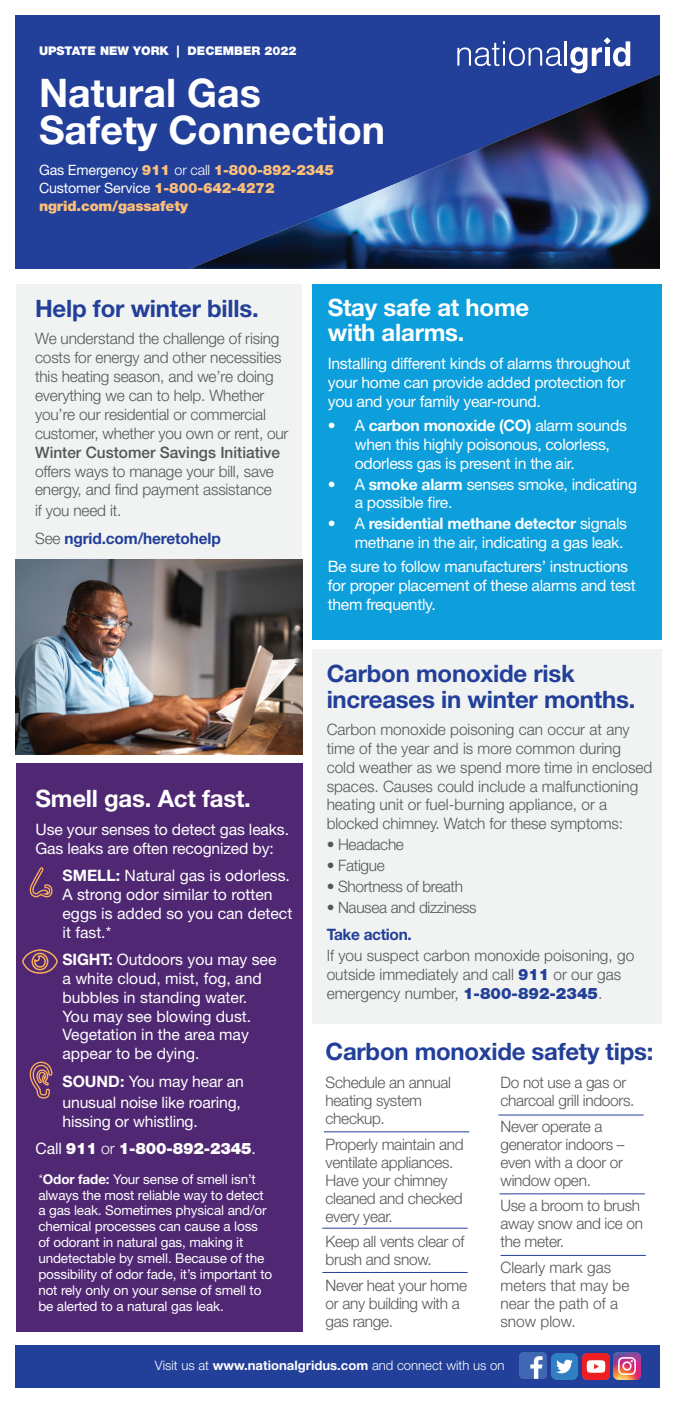
<style>
.page{position:relative;width:675px;height:1404px;background:#fff}
.page>*{position:absolute;margin:0;border:0;box-sizing:border-box;transform-origin:0 0}
.t1{font:700 39.45px/36.6px "Helvetica Neue LT Std";color:#fff}
.t2{font:700 24px/25.5px "Helvetica Neue LT Std";letter-spacing:-.01em;color:#223f99}
.t3{font:700 24px/25.5px "Helvetica Neue LT Std";letter-spacing:-.01em;color:#fff}
.t4{font:300 15.75px/18px "Helvetica Neue LT Std";letter-spacing:-.01em;color:#54565a}
.t5{font:15.75px/18.8px "Helvetica Neue LT Std";letter-spacing:-.02em;color:#fff}
.t6{font:15.75px/18.8px "Helvetica Neue LT Std";color:#fff}
.t7{font:700 15.75px/27.8px "Helvetica Neue LT Std";letter-spacing:-.01em;color:#223f99}
.t8{font:500 15.75px "Helvetica Neue LT Std";color:#54565a}
.t9{font:900 14.25px/18px "Helvetica Neue LT Std";letter-spacing:-.01em;color:#fcbf79}
.t10{font:13.5px/15.9px "Helvetica Neue LT Std";letter-spacing:-.01em;color:#fff}
.t11{font:300 13.2px "Helvetica Neue LT Std";color:#fff}
.t12{font:900 12px "Helvetica Neue LT Std";color:#fff}
.s1{font-weight:400;color:#fff}
.s2{font-weight:300;color:#fff}
.s3{font-weight:300;color:#54565a}
.s4{font-weight:700}
.s5{font-weight:900}
.s6{font-weight:300}
.s7{font-weight:900;color:#223f99}
</style>
<div class="page">
<div style="left:16px;top:15px;width:644px;height:254px;background:#223f99"></div>
<img style="left:190px;top:74px;width:470px;height:195px">
<div style="left:15px;top:1345px;width:645px;height:43px;background:#223f99"></div>
<img style="left:520px;top:1353px;width:26px;height:26px">
<img style="left:614px;top:1353px;width:26px;height:26px">
<img style="left:551px;top:1353px;width:27px;height:27px">
<img style="left:583px;top:1353px;width:26px;height:27px">
<svg style="left:457px;top:41px;width:105px;height:25px"></svg>
<hr style="left:565px;top:41px;width:2px;height:25px;background:#fff">
<svg style="left:570px;top:37px;width:60px;height:36px"></svg>
<div style="left:16px;top:284px;width:286px;height:467px;background:#f1f3f2"></div>
<div style="left:313px;top:284px;width:349px;height:355px;background:#0c9fdc"></div>
<div style="left:313px;top:649px;width:349px;height:375px;background:#f1f3f2"></div>
<div style="left:16px;top:764px;width:287px;height:568px;background:#4f2773"></div>
<svg style="left:22px;top:949px;width:36px;height:25px"></svg>
<svg style="left:29px;top:1061px;width:24px;height:38px"></svg>
<svg style="left:29px;top:867px;width:24px;height:31px"></svg>
<hr style="left:324px;top:1132px;width:145px;height:1px;background:#223f99">
<hr style="left:322px;top:1228px;width:146px;height:1px;background:#223f99">
<hr style="left:322px;top:1272px;width:146px;height:1px;background:#223f99">
<hr style="left:498px;top:1115px;width:146px;height:1px;background:#223f99">
<hr style="left:500px;top:1194px;width:145px;height:1px;background:#223f99">
<hr style="left:501px;top:1255px;width:145px;height:1px;background:#223f99">
<img style="left:16px;top:559px;width:287px;height:195px">
<p class="t12" style="left:39px;top:44px;width:259px">UPSTATE NEW YORK | DECEMBER 2022</p>
<h1 class="t1" style="left:39px;top:74px;width:348px">Natural Gas<br>Safety Connection</h1>
<p class="t9" style="left:39px;top:161px;width:297px"><span class="s1">Gas Emergency</span> 911 <span class="s2">or call</span> 1-800-892-2345<br><span class="s1">Customer Service</span> 1-800-642-4272 ngrid.com/gassafety</p>
<h2 class="t2" style="left:35px;top:295px;width:225px">Help for winter bills.</h2>
<p class="t4" style="left:35px;top:329px;width:255px;line-height:18.9px">We understand the challenge of rising costs for energy and other necessities this heating season, and we’re doing everything we can to help. Whether you’re our residential or commercial customer, whether you own or rent, our</p>
<p class="t8" style="left:35px;top:443px;width:247px">Winter Customer Savings Initiative</p>
<p class="t4" style="left:35px;top:461px;width:240px;line-height:18.9px">offers ways to manage your bill, save energy, and find payment assistance</p>
<p class="t7" style="left:35px;top:497px;width:187px"><span class="s3">if you need it.<br>See</span> ngrid.com/heretohelp</p>
<h2 class="t3" style="left:36px;top:785px;width:217px">Smell gas. Act fast.</h2>
<p class="t5" style="left:36px;top:820px;width:255px">Use your senses to detect gas leaks.<br>Gas leaks are often recognized by:</p>
<p class="t6" style="left:63px;top:866px;width:231px"><span class="s4">SMELL:</span> Natural gas is odorless.<br>A strong odor similar to rotten eggs is added so you can detect it fast.*</p>
<p class="t6" style="left:63px;top:950px;width:215px"><span class="s4">SIGHT:</span> Outdoors you may see a white cloud, mist, fog, and bubbles in standing water.<br>You may see blowing dust.<br>Vegetation in the area may appear to be dying.</p>
<p class="t5" style="left:63px;top:1071px;width:183px;line-height:21px"><span class="s4">SOUND:</span> You may hear an unusual noise like roaring,</p>
<p class="t5" style="left:36px;top:1107px;width:222px;line-height:27.8px;text-indent:27px">hissing or whistling.<br>Call <span class="s5">911</span> <span class="s6">or</span> <span class="s5">1-800-892-2345</span>.</p>
<p class="t10" style="left:38px;top:1171px;width:235px"><span class="s6">*</span><span class="s4">Odor fade:</span> Your sense of smell isn’t always the most reliable way to detect a gas leak. Sometimes physical and/or chemical processes can cause a loss of odorant in natural gas, making it undetectable by smell. Because of the possibility of odor fade, it’s important to not rely only on your sense of smell to be alerted to a natural gas leak.</p>
<h2 class="t3" style="left:328px;top:294px;width:203px">Stay safe at home with alarms.</h2>
<p class="t5" style="left:328px;top:354px;width:304px">Installing different kinds of alarms throughout your home can provide added protection for you and your family year-round.</p>
<p class="t5" style="left:355px;top:416px;width:274px;text-indent:-27px">• A <span class="s4">carbon monoxide (CO)</span> alarm sounds when this highly poisonous, colorless, odorless gas is present in the air.</p>
<p class="t5" style="left:355px;top:474px;width:284px;text-indent:-27px">• A <span class="s4">smoke alarm</span> senses smoke, indicating a possible fire.</p>
<p class="t5" style="left:328px;top:514px;width:301px;text-align:right">• A <span class="s4">residential methane detector</span> signals methane in the air, indicating a gas leak.</p>
<p class="t5" style="left:328px;top:557px;width:309px">Be sure to follow manufacturers’ instructions for proper placement of these alarms and test them frequently.</p>
<h2 class="t2" style="left:327px;top:660px;width:310px">Carbon monoxide risk increases in winter months.</h2>
<p class="t4" style="left:327px;top:720px;width:327px;line-height:18.8px">Carbon monoxide poisoning can occur at any time of the year and is more common during cold weather as we spend more time in enclosed spaces. Causes could include a malfunctioning heating unit or fuel-burning appliance, or a blocked chimney. Watch for these symptoms:</p>
<p class="t4" style="left:327px;top:835px;width:79px">• Headache</p>
<p class="t4" style="left:327px;top:856px;width:60px">• Fatigue</p>
<p class="t4" style="left:327px;top:877px;width:138px">• Shortness of breath</p>
<p class="t4" style="left:327px;top:898px;width:151px">• Nausea and dizziness</p>
<p class="t7" style="left:327px;top:920px;width:87px">Take action.</p>
<p class="t4" style="left:327px;top:946px;width:309px;line-height:18.8px">If you suspect carbon monoxide poisoning, go outside immediately and call <span class="s7">911</span> or our gas emergency number, <span class="s7">1-800-892-2345</span>.</p>
<h2 class="t2" style="left:326px;top:1038px;width:329px">Carbon monoxide safety tips:</h2>
<p class="t4" style="left:326px;top:1073px;width:127px">Schedule an annual heating system checkup.</p>
<p class="t4" style="left:326px;top:1135px;width:139px">Properly maintain and ventilate appliances.<br>Have your chimney cleaned and checked every year.</p>
<p class="t4" style="left:326px;top:1232px;width:140px">Keep all vents clear of brush and snow.</p>
<p class="t4" style="left:326px;top:1276px;width:143px">Never heat your home or any building with a gas range.</p>
<p class="t4" style="left:501px;top:1073px;width:135px">Do not use a gas or charcoal grill indoors.</p>
<p class="t4" style="left:501px;top:1117px;width:125px">Never operate a generator indoors – even with a door or window open.</p>
<p class="t4" style="left:501px;top:1196px;width:144px">Use a broom to brush away snow and ice on the meter.</p>
<p class="t4" style="left:501px;top:1258px;width:130px">Clearly mark gas meters that may be near the path of a snow plow.</p>
<p class="t11" style="left:155px;top:1357px;width:351px">Visit us at <span class="s4">www.nationalgridus.com</span> and connect with us on</p>
</div>
